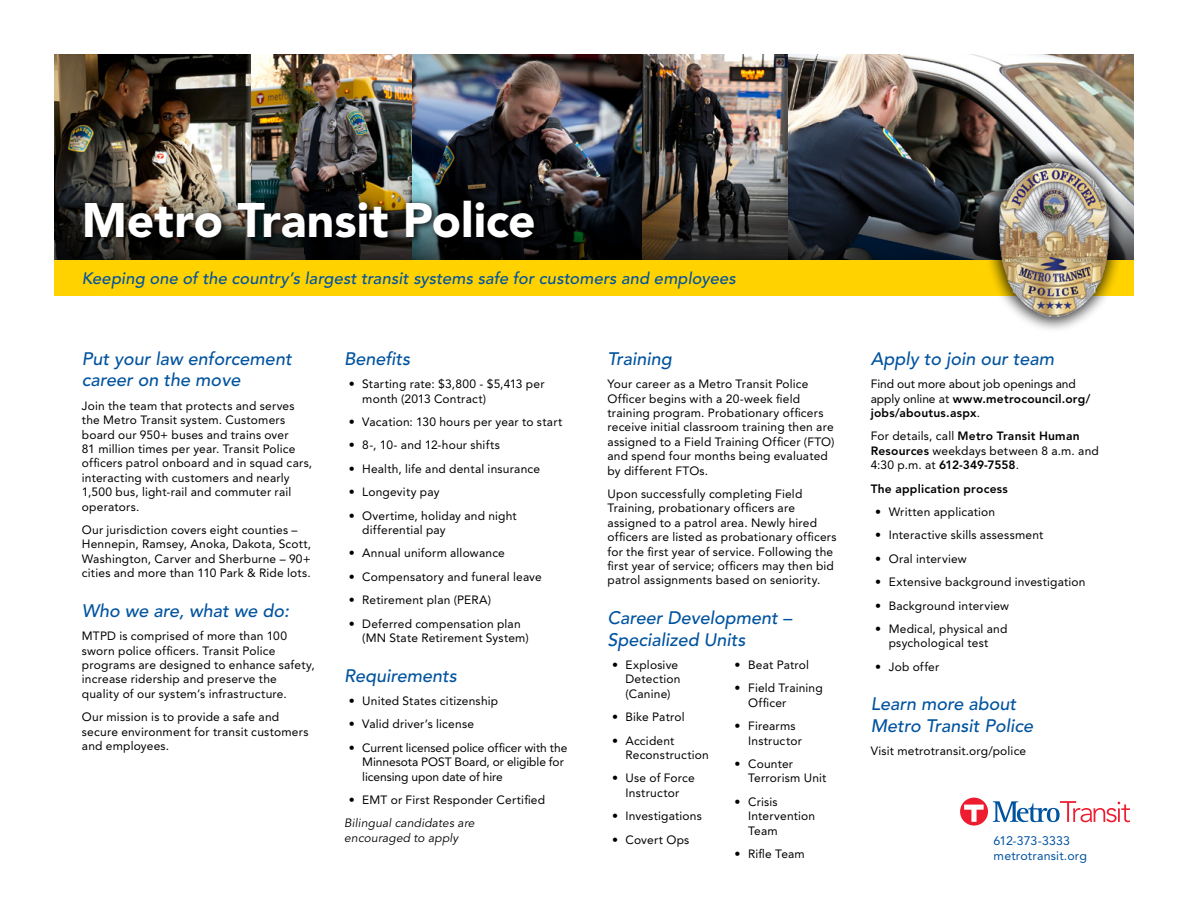
<style>
.page{position:relative;width:1188px;height:918px;background:#fff}
.page>*{position:absolute;margin:0;border:0;box-sizing:border-box;transform-origin:0 0}
.t1{font:900 48px "Avenir";color:#fff}
.subhead{font:italic 500 18px/21.6px "Avenir";color:#00539f}
.t2{font:italic 500 16.5px "Avenir";letter-spacing:.01em;color:#00539f}
.body{font:12.3px "Avenir";letter-spacing:.015em;color:#00539f}
.body-2{font:12.3px "Avenir";letter-spacing:-.005em;color:#00539f}
.body-3{font:12px/14.4px "Avenir";letter-spacing:.015em;color:#000}
.bullets_-_1_column{font:12px/14.4px "Avenir";letter-spacing:.015em;color:#000}
.bullets_-_2_column{font:12px/14.4px "Avenir";letter-spacing:.015em;color:#000}
.bullets_-_1_column-2{font:12px/14.4px "Avenir";letter-spacing:-.005em;color:#000}
.body-4{font:12px/14.4px "Avenir";letter-spacing:-.005em;color:#000}
.body-5{font:italic 12px/14.4px "Avenir";letter-spacing:.015em;color:#000}
.body-6{font:800 12px "Avenir";letter-spacing:.02em;color:#000}
.s1{font-weight:800}
</style>
<div class="page">
<img style="left:412px;top:55px;width:721px;height:131px">
<img style="left:55px;top:55px;width:357px;height:131px">
<img style="left:55px;top:186px;width:1078px;height:74px">
<div style="left:82px;top:197px;width:460px;height:48px;background:#000;opacity:.75"></div>
<div style="left:54px;top:260px;width:1088px;height:36px;background:#ffd200"></div>
<div style="left:983px;top:148px;width:142px;height:185px;background:#000;opacity:.75"></div>
<img style="left:995px;top:164px;width:116px;height:155px">
<svg style="left:960px;top:798px;width:28px;height:28px"></svg>
<svg style="left:964px;top:805px;width:20px;height:17px"></svg>
<svg style="left:993px;top:801px;width:137px;height:21px"></svg>
<p class="t1" style="left:82px;top:191px;width:455px">Metro Transit Police</p>
<p class="t2" style="left:82px;top:269px;width:655px">Keeping one of the country’s largest transit systems safe for customers and employees</p>
<p class="subhead" style="left:82px;top:348px;width:211px">Put your law enforcement career on the move</p>
<p class="body-3" style="left:82px;top:398px;width:232px">Join the team that protects and serves the Metro Transit system. Customers board our 950+ buses and trains over<br>81 million times per year. Transit Police officers patrol onboard and in squad cars, interacting with customers and nearly 1,500 bus, light-rail and commuter rail operators.</p>
<p class="body-3" style="left:82px;top:523px;width:231px">Our jurisdiction covers eight counties – Hennepin, Ramsey, Anoka, Dakota, Scott, Washington, Carver and Sherburne – 90+ cities and more than 110 Park &amp; Ride lots.</p>
<p class="subhead" style="left:82px;top:600px;width:209px">Who we are, what we do:</p>
<p class="body-3" style="left:82px;top:629px;width:234px">MTPD is comprised of more than 100 sworn police officers. Transit Police programs are designed to enhance safety, increase ridership and preserve the quality of our system’s infrastructure.</p>
<p class="body-3" style="left:82px;top:710px;width:228px">Our mission is to provide a safe and secure environment for transit customers and employees.</p>
<p class="subhead" style="left:344px;top:348px;width:68px">Benefits</p>
<p class="bullets_-_1_column" style="left:362px;top:377px;width:184px;text-indent:-14px">• Starting rate: $3,800 - $5,413 per month (2013 Contract)</p>
<p class="bullets_-_1_column" style="left:349px;top:415px;width:215px">• Vacation: 130 hours per year to start</p>
<p class="bullets_-_1_column" style="left:349px;top:438px;width:153px">• 8-, 10- and 12-hour shifts</p>
<p class="bullets_-_1_column" style="left:349px;top:461px;width:193px">• Health, life and dental insurance</p>
<p class="bullets_-_1_column" style="left:349px;top:485px;width:92px">• Longevity pay</p>
<p class="bullets_-_1_column" style="left:362px;top:508px;width:156px;text-indent:-14px">• Overtime, holiday and night differential pay</p>
<p class="bullets_-_1_column" style="left:349px;top:546px;width:158px">• Annual uniform allowance</p>
<p class="bullets_-_1_column" style="left:349px;top:569px;width:195px">• Compensatory and funeral leave</p>
<p class="bullets_-_1_column" style="left:349px;top:593px;width:144px">• Retirement plan (PERA)</p>
<p class="bullets_-_1_column" style="left:362px;top:616px;width:168px;text-indent:-14px">• Deferred compensation plan (MN State Retirement System)</p>
<p class="subhead" style="left:344px;top:665px;width:114px">Requirements</p>
<p class="bullets_-_1_column" style="left:349px;top:694px;width:151px">• United States citizenship</p>
<p class="bullets_-_1_column" style="left:349px;top:717px;width:127px">• Valid driver’s license</p>
<p class="bullets_-_1_column-2" style="left:362px;top:740px;width:207px;text-indent:-14px">• Current licensed police officer with the<br>Minnesota POST Board, or eligible for licensing upon date of hire</p>
<p class="bullets_-_1_column" style="left:349px;top:793px;width:198px">• EMT or First Responder Certified</p>
<p class="body-5" style="left:344px;top:816px;width:132px">Bilingual candidates are encouraged to apply</p>
<p class="subhead" style="left:608px;top:348px;width:66px">Training</p>
<p class="body-3" style="left:608px;top:377px;width:229px">Your career as a Metro Transit Police Officer begins with a 20-week field training program. Probationary officers receive initial classroom training then are assigned to a Field Training Officer (FTO) and spend four months being evaluated by different FTOs.</p>
<p class="body-3" style="left:608px;top:487px;width:231px">Upon successfully completing Field Training, probationary officers are assigned to a patrol area. Newly hired officers are listed as probationary officers for the first year of service. Following the first year of service; officers may then bid patrol assignments based on seniority.</p>
<p class="subhead" style="left:608px;top:607px;width:186px">Career Development –<br>Specialized Units</p>
<p class="bullets_-_2_column" style="left:626px;top:658px;width:57px;text-indent:-14px">• Explosive<br>Detection (Canine)</p>
<p class="bullets_-_2_column" style="left:612px;top:710px;width:74px">• Bike Patrol</p>
<p class="bullets_-_2_column" style="left:626px;top:733px;width:85px;text-indent:-14px">• Accident<br>Reconstruction</p>
<p class="bullets_-_2_column" style="left:612px;top:771px;width:84px;text-align:center">• Use of Force<br>Instructor</p>
<p class="bullets_-_2_column" style="left:612px;top:809px;width:91px">• Investigations</p>
<p class="bullets_-_2_column" style="left:612px;top:832px;width:79px">• Covert Ops</p>
<p class="bullets_-_2_column" style="left:735px;top:658px;width:76px">• Beat Patrol</p>
<p class="bullets_-_2_column" style="left:748px;top:681px;width:76px;text-indent:-14px">• Field Training<br>Officer</p>
<p class="bullets_-_2_column" style="left:748px;top:719px;width:55px;text-indent:-14px">• Firearms<br>Instructor</p>
<p class="bullets_-_2_column" style="left:748px;top:757px;width:80px;text-indent:-14px">• Counter<br>Terrorism Unit</p>
<p class="bullets_-_2_column" style="left:748px;top:794px;width:69px;text-indent:-14px">• Crisis<br>Intervention<br>Team</p>
<p class="bullets_-_2_column" style="left:735px;top:847px;width:72px">• Rifle Team</p>
<p class="subhead" style="left:871px;top:348px;width:185px">Apply to join our team</p>
<p class="body-4" style="left:871px;top:377px;width:221px">Find out more about job openings and apply online at <span class="s1">www.metrocouncil.org/ jobs/aboutus.aspx</span>.</p>
<p class="body-3" style="left:871px;top:429px;width:230px">For details, call <span class="s1">Metro Transit Human<br>Resources</span> weekdays between 8 a.m. and<br>4:30 p.m. at <span class="s1">612-349-7558</span>.</p>
<p class="body-6" style="left:871px;top:481px;width:139px">The application process</p>
<p class="bullets_-_1_column" style="left:875px;top:505px;width:122px">• Written application</p>
<p class="bullets_-_1_column" style="left:875px;top:528px;width:170px">• Interactive skills assessment</p>
<p class="bullets_-_1_column" style="left:875px;top:551px;width:93px">• Oral interview</p>
<p class="bullets_-_1_column" style="left:875px;top:575px;width:212px">• Extensive background investigation</p>
<p class="bullets_-_1_column" style="left:875px;top:598px;width:135px">• Background interview</p>
<p class="bullets_-_1_column" style="left:875px;top:622px;width:134px;text-align:center">• Medical, physical and psychological test</p>
<p class="bullets_-_1_column" style="left:875px;top:659px;width:66px">• Job offer</p>
<p class="subhead" style="left:871px;top:694px;width:164px">Learn more about<br>Metro Transit Police</p>
<p class="body-3" style="left:871px;top:744px;width:157px">Visit metrotransit.org/police</p>
<p class="body-2" style="left:994px;top:834px;width:78px">612-373-3333</p>
<p class="body" style="left:994px;top:849px;width:95px">metrotransit.org</p>
</div>
